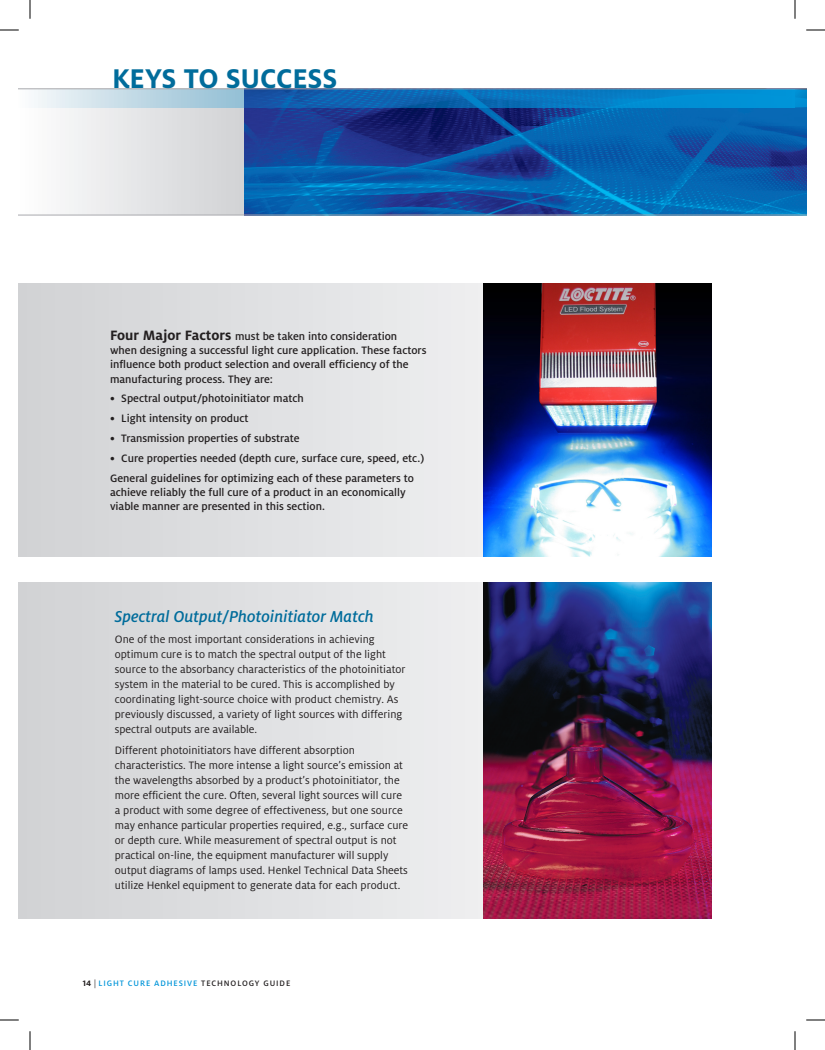
<style>
.page{position:relative;width:825px;height:1050px;background:#fff}
.page>*{position:absolute;margin:0;border:0;box-sizing:border-box;transform-origin:0 0}
.Headline_TOP{font:700 30px "Henkel Milo";letter-spacing:-.01em;color:#006c9b}
.t1{font:italic 500 17.5px "Henkel Milo";color:#006c9b}
.Body-Copy_10{font:11.88px/15px "Henkel Milo";color:#231f20}
.Body-Copy_10-2{font:500 11.88px/14.2px "Henkel Milo";color:#231f20}
.t2{font:500 8.75px "Henkel Milo";letter-spacing:.1em;color:#0095d9}
.s1{font-weight:700;font-size:15px}
.s2{font-weight:700;color:#231f20}
.s3{font-weight:400;color:#231f20}
.s4{color:#231f20}
</style>
<div class="page">
<div style="left:19px;top:89px;width:226px;height:126px;background:linear-gradient(to right,#fefefe,#d1d2d4)"></div>
<img style="left:245px;top:108px;width:561px;height:107px">
<hr style="left:19px;top:215px;width:787px;height:1px;background:#a8a9ad">
<svg style="left:19px;top:89px;width:767px;height:19px;background:#4192c9"></svg>
<svg style="left:19px;top:284px;width:464px;height:272px;background:#dfe0e1"></svg>
<svg style="left:19px;top:583px;width:464px;height:335px;background:#dfe0e1"></svg>
<img style="left:483px;top:583px;width:229px;height:335px">
<img style="left:483px;top:284px;width:229px;height:273px">
<svg style="left:786px;top:89px;width:20px;height:19px"></svg>
<hr style="left:19px;top:88px;width:787px;height:1px;background:#a8a9ad">
<svg style="left:0;top:29px;width:19px;height:2px"></svg>
<svg style="left:806px;top:29px;width:19px;height:2px"></svg>
<svg style="left:0;top:1019px;width:19px;height:2px"></svg>
<svg style="left:806px;top:1019px;width:19px;height:2px"></svg>
<svg style="left:29px;top:0;width:2px;height:19px"></svg>
<svg style="left:29px;top:1031px;width:2px;height:19px"></svg>
<svg style="left:794px;top:0;width:2px;height:19px"></svg>
<svg style="left:794px;top:1031px;width:2px;height:19px"></svg>
<p class="Headline_TOP" style="left:112px;top:62px;width:227px">KEYS TO SUCCESS</p>
<p class="Body-Copy_10-2" style="left:110px;top:329px;width:318px"><span class="s1">Four Major Factors</span> must be taken into consideration when designing a successful light cure application. These factors influence both product selection and overall efficiency of the manufacturing process. They are:</p>
<p class="Body-Copy_10-2" style="left:110px;top:392px;width:195px">• Spectral output/photoinitiator match</p>
<p class="Body-Copy_10-2" style="left:110px;top:412px;width:140px">• Light intensity on product</p>
<p class="Body-Copy_10-2" style="left:110px;top:431px;width:191px">• Transmission properties of substrate</p>
<p class="Body-Copy_10-2" style="left:110px;top:451px;width:316px">• Cure properties needed (depth cure, surface cure, speed, etc.)</p>
<p class="Body-Copy_10-2" style="left:110px;top:471px;width:305px">General guidelines for optimizing each of these parameters to achieve reliably the full cure of a product in an economically viable manner are presented in this section.</p>
<p class="t1" style="left:115px;top:607px;width:261px">Spectral Output/Photoinitiator Match</p>
<p class="Body-Copy_10" style="left:115px;top:632px;width:292px">One of the most important considerations in achieving optimum cure is to match the spectral output of the light source to the absorbancy characteristics of the photoinitiator system in the material to be cured. This is accomplished by coordinating light-source choice with product chemistry. As previously discussed, a variety of light sources with differing spectral outputs are available.</p>
<p class="Body-Copy_10" style="left:115px;top:743px;width:295px">Different photoinitiators have different absorption characteristics. The more intense a light source’s emission at the wavelengths absorbed by a product’s photoinitiator, the more efficient the cure. Often, several light sources will cure a product with some degree of effectiveness, but one source may enhance particular properties required, e.g., surface cure or depth cure. While measurement of spectral output is not practical on-line, the equipment manufacturer will supply output diagrams of lamps used. Henkel Technical Data Sheets utilize Henkel equipment to generate data for each product.</p>
<p class="t2" style="left:83px;top:979px;width:209px"><span class="s2">14</span> <span class="s3">|</span> LIGHT CURE ADHESIVE <span class="s4">TECHNOLOGY GUIDE</span></p>
</div>
